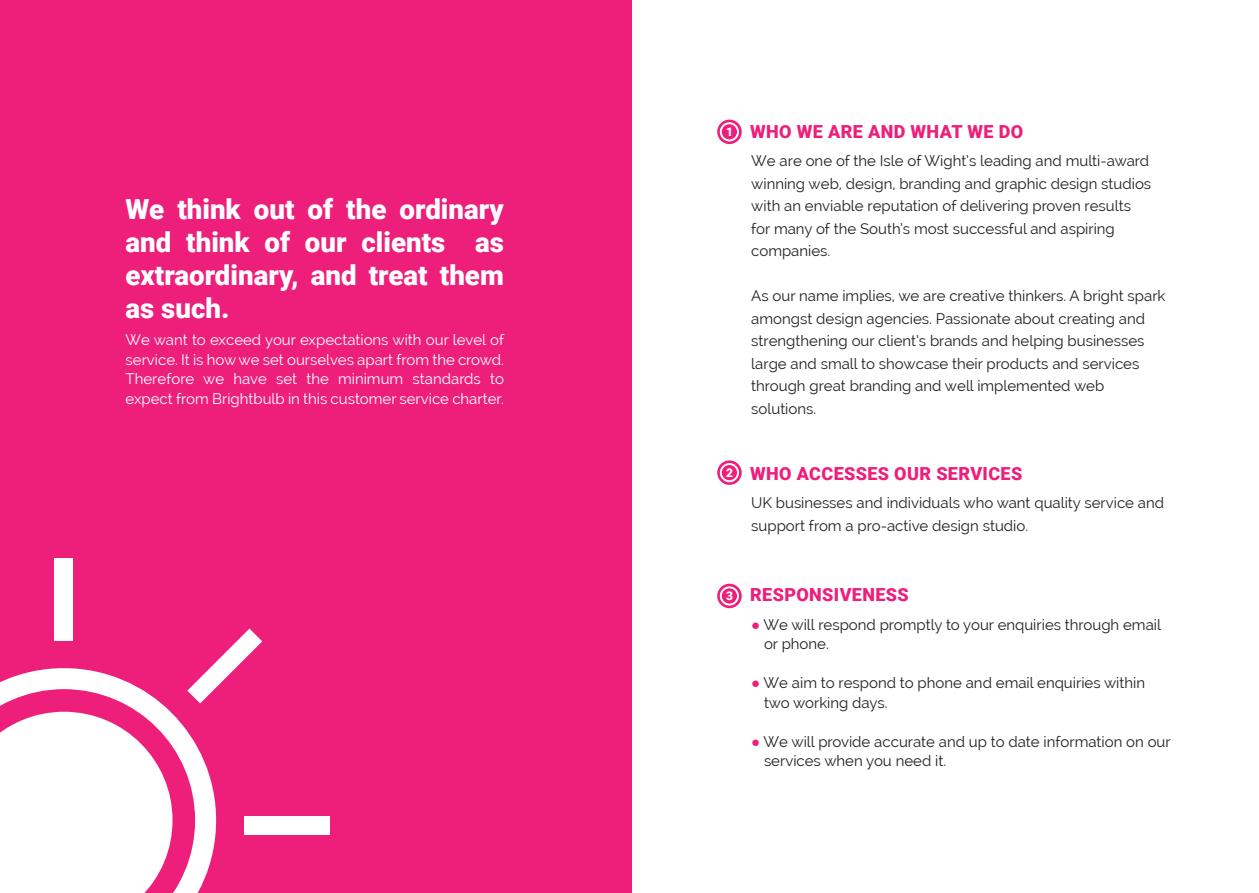
<style>
.page{position:relative;width:1259px;height:893px;background:#fff}
.page>*{position:absolute;margin:0;border:0;box-sizing:border-box;transform-origin:0 0}
.t1{font:900 27.6px/33px "Roboto";color:#fff;text-align:justify}
.t2{font:900 18px "Roboto";letter-spacing:.02em;color:#ee1e7b}
.t3{font:15px/22.5px "Raleway";color:#231f20}
.t4{font:15px/19.5px "Raleway";color:#fff;text-align:justify}
.t5{font:900 12px "Roboto";color:#fff}
.s1{font-family:"Arial";color:#ee1e7b}
</style>
<div class="page">
<div style="left:0;top:0;width:632px;height:893px;background:#ee1e7b"></div>
<div style="left:55px;top:558px;width:18px;height:83px;background:#fff"></div>
<div style="left:244px;top:817px;width:86px;height:18px;background:#fff"></div>
<svg style="left:0;top:629px;width:262px;height:264px"></svg>
<svg style="left:717px;top:120px;width:24px;height:24px"></svg>
<svg style="left:720px;top:122px;width:19px;height:19px"></svg>
<div style="left:722px;top:124px;width:15px;height:15px;background:#ee1e7b;border-radius:50%"></div>
<svg style="left:717px;top:460px;width:24px;height:25px"></svg>
<svg style="left:720px;top:463px;width:19px;height:19px"></svg>
<div style="left:722px;top:465px;width:15px;height:15px;background:#ee1e7b;border-radius:50%"></div>
<svg style="left:717px;top:584px;width:24px;height:24px"></svg>
<svg style="left:720px;top:586px;width:19px;height:20px"></svg>
<div style="left:722px;top:588px;width:15px;height:16px;background:#ee1e7b;border-radius:50%"></div>
<p class="t1" style="left:126px;top:192px;width:380px">We think out of the ordinary and think of our clients as extraordinary, and treat them as such.</p>
<p class="t4" style="left:126px;top:330px;width:380px">We want to exceed your expectations with our level of service. It is how we set ourselves apart from the crowd.<br>Therefore we have set the minimum standards to expect from Brightbulb in this customer service charter.</p>
<p class="t5" style="left:726px;top:124px;width:8px">1</p>
<p class="t2" style="left:750px;top:119px;width:274px">WHO WE ARE AND WHAT WE DO</p>
<p class="t3" style="left:751px;top:150px;width:401px">We are one of the Isle of Wight’s leading and multi-award winning web, design, branding and graphic design studios with an enviable reputation of delivering proven results for many of the South’s most successful and aspiring companies.</p>
<p class="t3" style="left:751px;top:285px;width:416px">As our name implies, we are creative thinkers. A bright spark amongst design agencies. Passionate about creating and strengthening our client’s brands and helping businesses large and small to showcase their products and services through great branding and well implemented web solutions.</p>
<p class="t5" style="left:726px;top:464px;width:8px">2</p>
<p class="t2" style="left:750px;top:461px;width:273px">WHO ACCESSES OUR SERVICES</p>
<p class="t3" style="left:751px;top:492px;width:414px">UK businesses and individuals who want quality service and support from a pro-active design studio.</p>
<p class="t5" style="left:726px;top:588px;width:8px">3</p>
<p class="t2" style="left:750px;top:582px;width:160px">RESPONSIVENESS</p>
<p class="t3" style="left:764px;top:615px;width:398px;line-height:19.5px;text-indent:-13px"><span class="s1">●</span> We will respond promptly to your enquiries through email or phone.</p>
<p class="t3" style="left:764px;top:673px;width:382px;line-height:19.5px;text-indent:-13px"><span class="s1">●</span> We aim to respond to phone and email enquiries within two working days.</p>
<p class="t3" style="left:764px;top:732px;width:408px;line-height:19.5px;text-indent:-13px"><span class="s1">●</span> We will provide accurate and up to date information on our services when you need it.</p>
</div>
